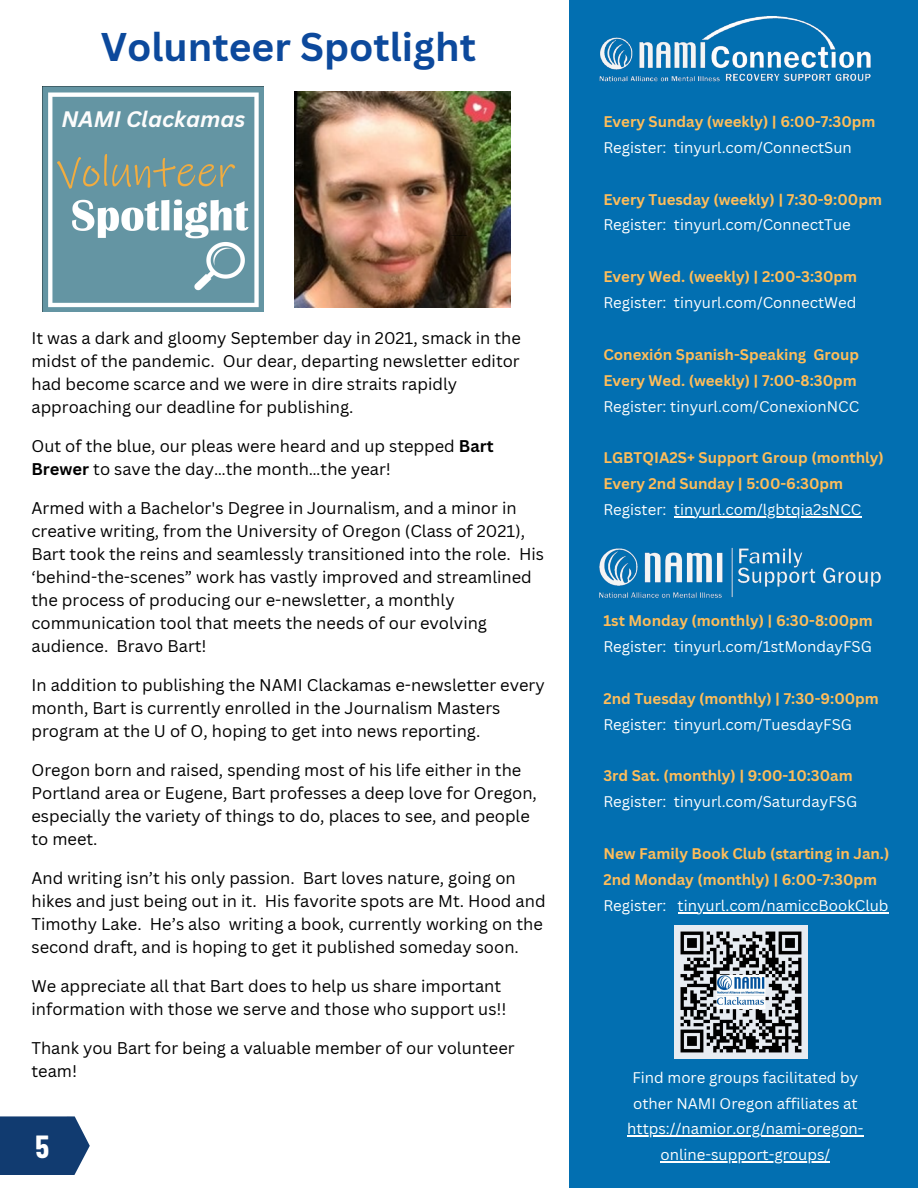
<style>
.page{position:relative;width:918px;height:1188px;background:#fff}
.page>*{position:absolute;margin:0;border:0;box-sizing:border-box;transform-origin:0 0}
.t1{font:700 39px "Canva Sans";color:#0c499c}
.t2{font:700 31.2px "Barlow Condensed";color:#fff}
.t3{font:italic 700 21.75px "Canva Sans";color:#fcfcfc}
.t4{font:16.5px/23px "Canva Sans";color:#000}
.t5{font:15px/25.8px "Canva Sans";color:#fff}
.t6{font:700 15px/25.8px "Canva Sans";color:#ffbd59}
.t7{font:15px "Canva Sans";color:#fcfcfc}
.s1{font-weight:700}
.s2{font-weight:700;color:#ffbd59}
</style>
<div class="page">
<div style="left:570px;top:0;width:348px;height:1188px;background:#026fb1"></div>
<svg style="left:0;top:1116px;width:90px;height:59px"></svg>
<img style="left:599px;top:16px;width:272px;height:66px">
<img style="left:599px;top:547px;width:282px;height:51px">
<img style="left:674px;top:926px;width:133px;height:132px">
<img style="left:42px;top:86px;width:222px;height:226px">
<img style="left:295px;top:92px;width:216px;height:216px">
<hr style="left:674px;top:516px;width:187px;height:1px;background:#fff">
<hr style="left:678px;top:912px;width:211px;height:1px;background:#fff">
<hr style="left:627px;top:1136px;width:237px;height:1px;background:#fff">
<hr style="left:661px;top:1161px;width:169px;height:2px;background:#fff">
<p class="t1" style="left:101px;top:19px;width:377px">Volunteer Spotlight</p>
<p class="t3" style="left:61px;top:104px;width:185px">NAMI Clackamas</p>
<p class="t6" style="left:603px;top:108px;width:274px">Every Sunday (weekly) | 6:00-7:30pm</p>
<p class="t5" style="left:603px;top:134px;width:250px">Register: tinyurl.com/ConnectSun</p>
<p class="t6" style="left:603px;top:186px;width:280px">Every Tuesday (weekly) | 7:30-9:00pm</p>
<p class="t5" style="left:603px;top:212px;width:249px">Register: tinyurl.com/ConnectTue</p>
<p class="t6" style="left:603px;top:264px;width:255px">Every Wed. (weekly) | 2:00-3:30pm</p>
<p class="t5" style="left:603px;top:289px;width:255px">Register: tinyurl.com/ConnectWed</p>
<p class="t6" style="left:603px;top:341px;width:257px">Conexión Spanish-Speaking Group<br>Every Wed. (weekly) | 7:00-8:30pm</p>
<p class="t7" style="left:603px;top:396px;width:257px">Register: tinyurl.com/ConexionNCC</p>
<p class="t6" style="left:603px;top:445px;width:282px">LGBTQIA2S+ Support Group (monthly)</p>
<p class="t6" style="left:603px;top:471px;width:241px">Every 2nd Sunday | 5:00-6:30pm</p>
<p class="t5" style="left:603px;top:496px;width:260px">Register: tinyurl.com/lgbtqia2sNCC</p>
<p class="t4" style="left:31px;top:326px;width:491px">It was a dark and gloomy September day in 2021, smack in the midst of the pandemic. Our dear, departing newsletter editor had become scarce and we were in dire straits rapidly approaching our deadline for publishing.</p>
<p class="t4" style="left:31px;top:434px;width:464px">Out of the blue, our pleas were heard and up stepped <span class="s1">Bart<br>Brewer</span> to save the day…the month…the year!</p>
<p class="t4" style="left:31px;top:496px;width:514px">Armed with a Bachelor's Degree in Journalism, and a minor in creative writing, from the University of Oregon (Class of 2021), Bart took the reins and seamlessly transitioned into the role. His ‘behind-the-scenes” work has vastly improved and streamlined the process of producing our e-newsletter, a monthly communication tool that meets the needs of our evolving audience. Bravo Bart!</p>
<p class="t4" style="left:31px;top:673px;width:515px">In addition to publishing the NAMI Clackamas e-newsletter every month, Bart is currently enrolled in the Journalism Masters program at the U of O, hoping to get into news reporting.</p>
<p class="t4" style="left:31px;top:758px;width:507px">Oregon born and raised, spending most of his life either in the Portland area or Eugene, Bart professes a deep love for Oregon, especially the variety of things to do, places to see, and people to meet.</p>
<p class="t4" style="left:31px;top:866px;width:516px">And writing isn’t his only passion. Bart loves nature, going on hikes and just being out in it. His favorite spots are Mt. Hood and Timothy Lake. He’s also writing a book, currently working on the second draft, and is hoping to get it published someday soon.</p>
<p class="t4" style="left:31px;top:974px;width:477px">We appreciate all that Bart does to help us share important information with those we serve and those who support us!!</p>
<p class="t4" style="left:31px;top:1036px;width:485px">Thank you Bart for being a valuable member of our volunteer team!</p>
<p class="t6" style="left:603px;top:608px;width:271px">1st Monday (monthly) | 6:30-8:00pm</p>
<p class="t5" style="left:603px;top:633px;width:270px">Register: tinyurl.com/1stMondayFSG</p>
<p class="t6" style="left:603px;top:685px;width:277px">2nd Tuesday (monthly) | 7:30-9:00pm</p>
<p class="t5" style="left:603px;top:711px;width:250px">Register: tinyurl.com/TuesdayFSG</p>
<p class="t6" style="left:603px;top:763px;width:251px">3rd Sat. (monthly) | 9:00-10:30am</p>
<p class="t5" style="left:603px;top:789px;width:255px">Register: tinyurl.com/SaturdayFSG</p>
<p class="t6" style="left:603px;top:840px;width:288px">New Family Book Club (starting in Jan.)</p>
<p class="t5" style="left:603px;top:866px;width:287px"><span class="s2">2nd Monday (monthly) | 6:00-7:30pm<br></span>Register: tinyurl.com/namiccBookClub</p>
<p class="t5" style="left:627px;top:1064px;width:238px;text-align:center">Find more groups facilitated by other NAMI Oregon affiliates at https://namior.org/nami-oregon&shy;online-support-groups/</p>
<p class="t2" style="left:36px;top:1127px;width:15px">5</p>
</div>
